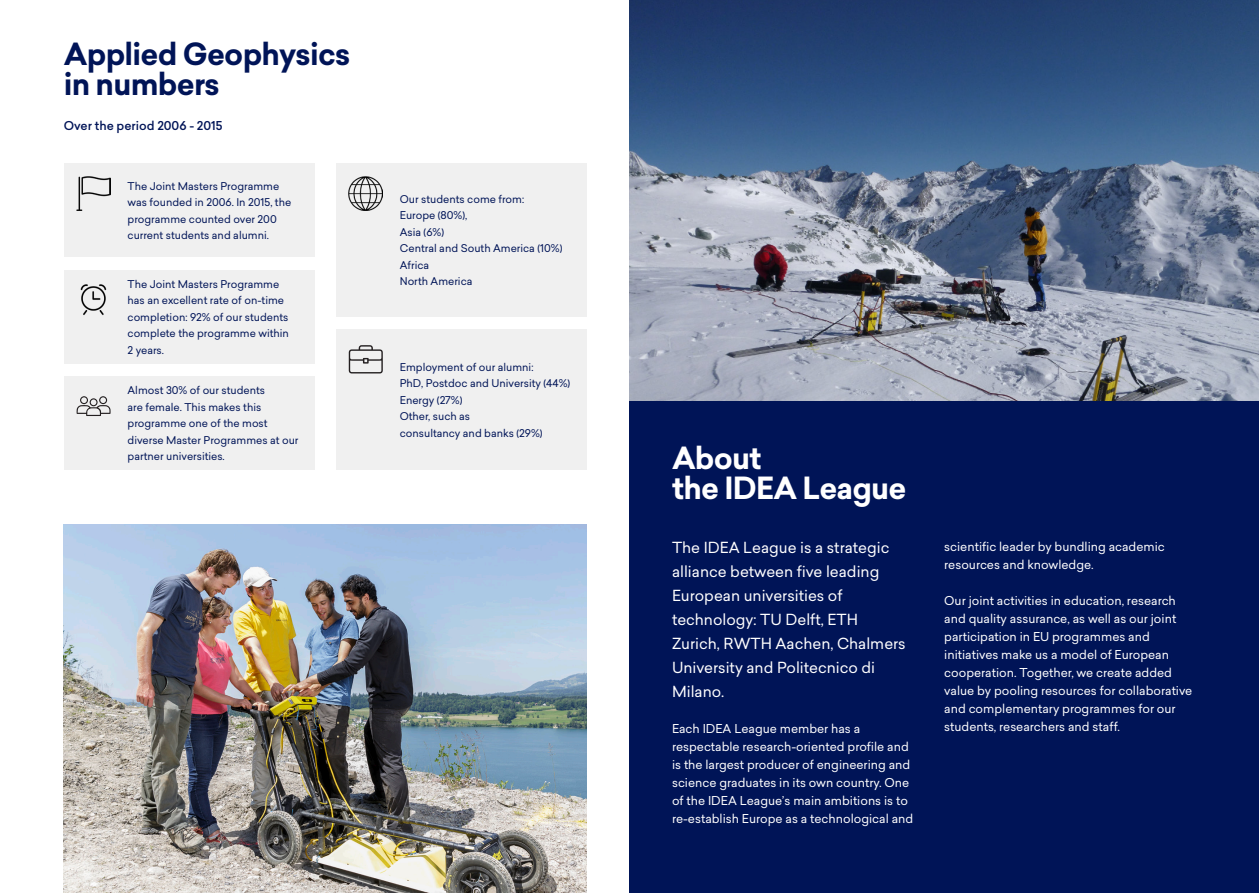
<style>
.page{position:relative;width:1259px;height:893px;background:#fff}
.page>*{position:absolute;margin:0;border:0;box-sizing:border-box;transform-origin:0 0}
.t1{font:700 30px "Sailec";letter-spacing:-.025em;color:#001457}
.t2{font:700 30px "Sailec";letter-spacing:-.025em;color:#fff}
.t3{font:15px/24px "Sailec";color:#fff}
.t4{font:12px/18px "Sailec";color:#fff}
.t5{font:500 12px "Sailec";color:#001457}
.t6{font:10.5px/16.5px "Sailec";color:#001457}
</style>
<div class="page">
<div style="left:629px;top:0;width:630px;height:893px;background:#001457"></div>
<div style="left:64px;top:164px;width:251px;height:93px;background:#f0f0f0"></div>
<div style="left:64px;top:270px;width:251px;height:94px;background:#f0f0f0"></div>
<div style="left:64px;top:376px;width:251px;height:94px;background:#f0f0f0"></div>
<div style="left:336px;top:164px;width:251px;height:153px;background:#f0f0f0"></div>
<div style="left:336px;top:330px;width:251px;height:140px;background:#f0f0f0"></div>
<img style="left:77px;top:176px;width:34px;height:34px">
<img style="left:80px;top:284px;width:27px;height:31px">
<svg style="left:77px;top:396px;width:34px;height:20px"></svg>
<img style="left:349px;top:176px;width:34px;height:34px">
<svg style="left:349px;top:345px;width:34px;height:28px"></svg>
<img style="left:64px;top:524px;width:523px;height:369px">
<img style="left:629px;top:0;width:630px;height:401px">
<p class="t1" style="left:64px;top:33px;width:288px">Applied Geophysics</p>
<p class="t1" style="left:64px;top:63px;width:157px">in numbers</p>
<p class="t5" style="left:64px;top:117px;width:160px">Over the period 2006 - 2015</p>
<p class="t6" style="left:128px;top:177px;width:165px">The Joint Masters Programme was founded in 2006. In 2015, the programme counted over 200 current students and alumni.</p>
<p class="t6" style="left:128px;top:275px;width:163px">The Joint Masters Programme has an excellent rate of on-time completion: 92% of our students complete the programme within<br>2 years.</p>
<p class="t6" style="left:128px;top:382px;width:139px">Almost 30% of our students</p>
<p class="t6" style="left:128px;top:398px;width:172px">are female. This makes this programme one of the most diverse Master Programmes at our partner universities.</p>
<p class="t6" style="left:400px;top:191px;width:126px">Our students come from:</p>
<p class="t6" style="left:400px;top:207px;width:69px">Europe (80%),</p>
<p class="t6" style="left:400px;top:224px;width:46px">Asia (6%)</p>
<p class="t6" style="left:400px;top:240px;width:164px">Central and South America (10%)<br>Africa</p>
<p class="t6" style="left:400px;top:273px;width:74px">North America</p>
<p class="t6" style="left:400px;top:358px;width:135px">Employment of our alumni:</p>
<p class="t6" style="left:400px;top:375px;width:172px">PhD, Postdoc and University (44%)<br>Energy (27%)</p>
<p class="t6" style="left:400px;top:408px;width:72px">Other, such as</p>
<p class="t6" style="left:400px;top:424px;width:144px">consultancy and banks (29%)</p>
<p class="t2" style="left:672px;top:437px;width:91px">About</p>
<p class="t2" style="left:672px;top:467px;width:236px">the IDEA League</p>
<p class="t3" style="left:672px;top:535px;width:235px">The IDEA League is a strategic alliance between five leading<br>European universities of technology: TU Delft, ETH<br>Zurich, RWTH Aachen, Chalmers<br>University and Politecnico di<br>Milano.</p>
<p class="t4" style="left:672px;top:719px;width:243px">Each IDEA League member has a respectable research-oriented profile and is the largest producer of engineering and science graduates in its own country. One of the IDEA League’s main ambitions is to re-establish Europe as a technological and</p>
<p class="t4" style="left:944px;top:537px;width:222px">scientific leader by bundling academic resources and knowledge.</p>
<p class="t4" style="left:944px;top:591px;width:250px">Our joint activities in education, research and quality assurance, as well as our joint participation in EU programmes and initiatives make us a model of European cooperation. Together, we create added value by pooling resources for collaborative and complementary programmes for our students, researchers and staff.</p>
</div>
